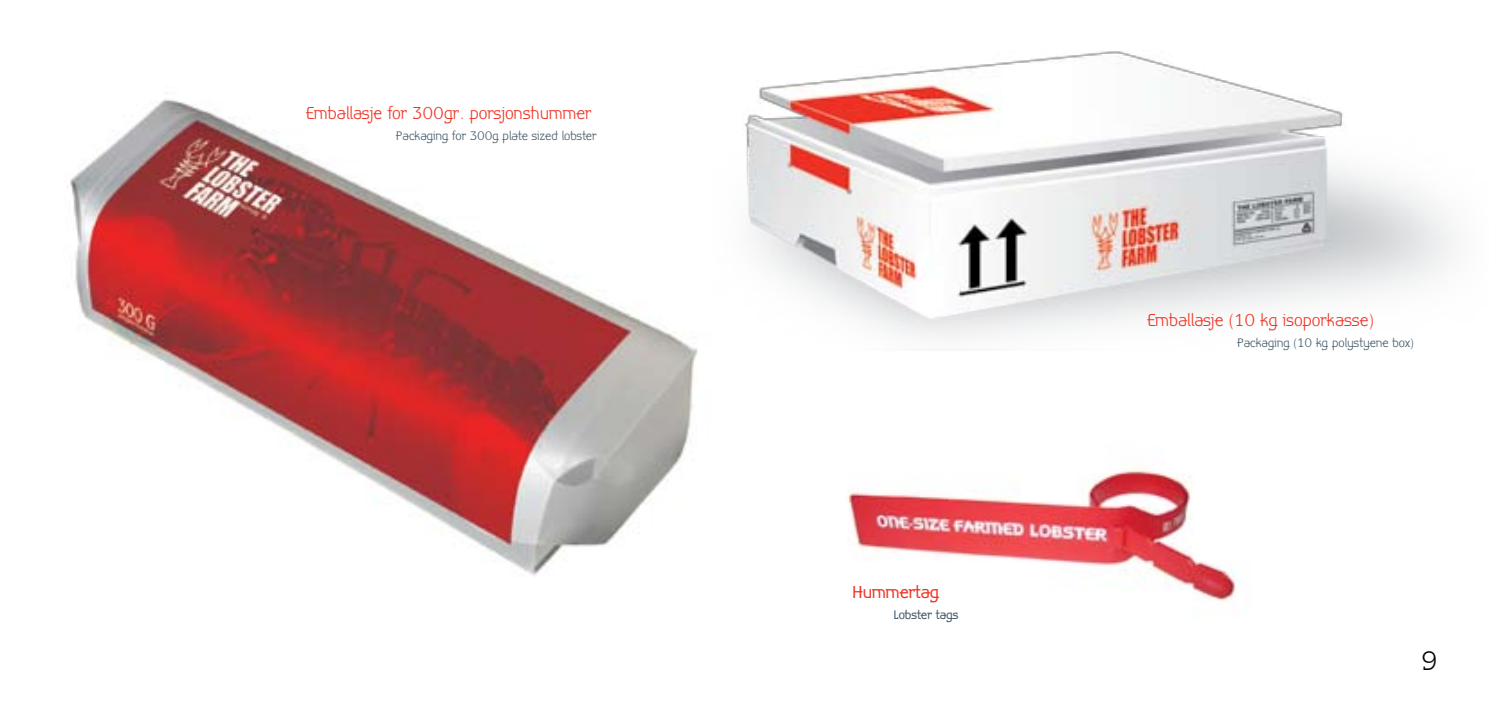
<style>
.page{position:relative;width:1489px;height:709px;background:#fff}
.page>*{position:absolute;margin:0;border:0;box-sizing:border-box;transform-origin:0 0}
.t1{font:300 27px "Alpha Bravo";color:#000}
.t2{font:300 17.5px "Alpha Bravo";color:#ee3424}
.t3{font:17.5px "Alpha Bravo";color:#ee3424}
.t4{font:300 12.5px "Alpha Bravo";color:#415968}
.t5{font:12.5px "Alpha Bravo";color:#415968}
</style>
<div class="page">
<img style="left:67px;top:99px;width:631px;height:477px">
<img style="left:847px;top:467px;width:395px;height:135px">
<img style="left:745px;top:51px;width:709px;height:299px">
<h2 class="t2" style="left:306px;top:103px;width:287px">Emballasje for 300gr. porsjonshummer</h2>
<p class="t4" style="left:396px;top:129px;width:202px">Packaging for 300g plate sized lobster</p>
<h2 class="t3" style="left:852px;top:582px;width:88px">Hummertag</h2>
<p class="t5" style="left:893px;top:607px;width:66px">Lobster tags</p>
<h2 class="t2" style="left:1147px;top:310px;width:228px">Emballasje (10 kg isoporkasse)</h2>
<p class="t4" style="left:1237px;top:336px;width:178px">Packaging (10 kg polystyene box)</p>
<h1 class="t1" style="left:1421px;top:645px;width:17px">9</h1>
</div>
